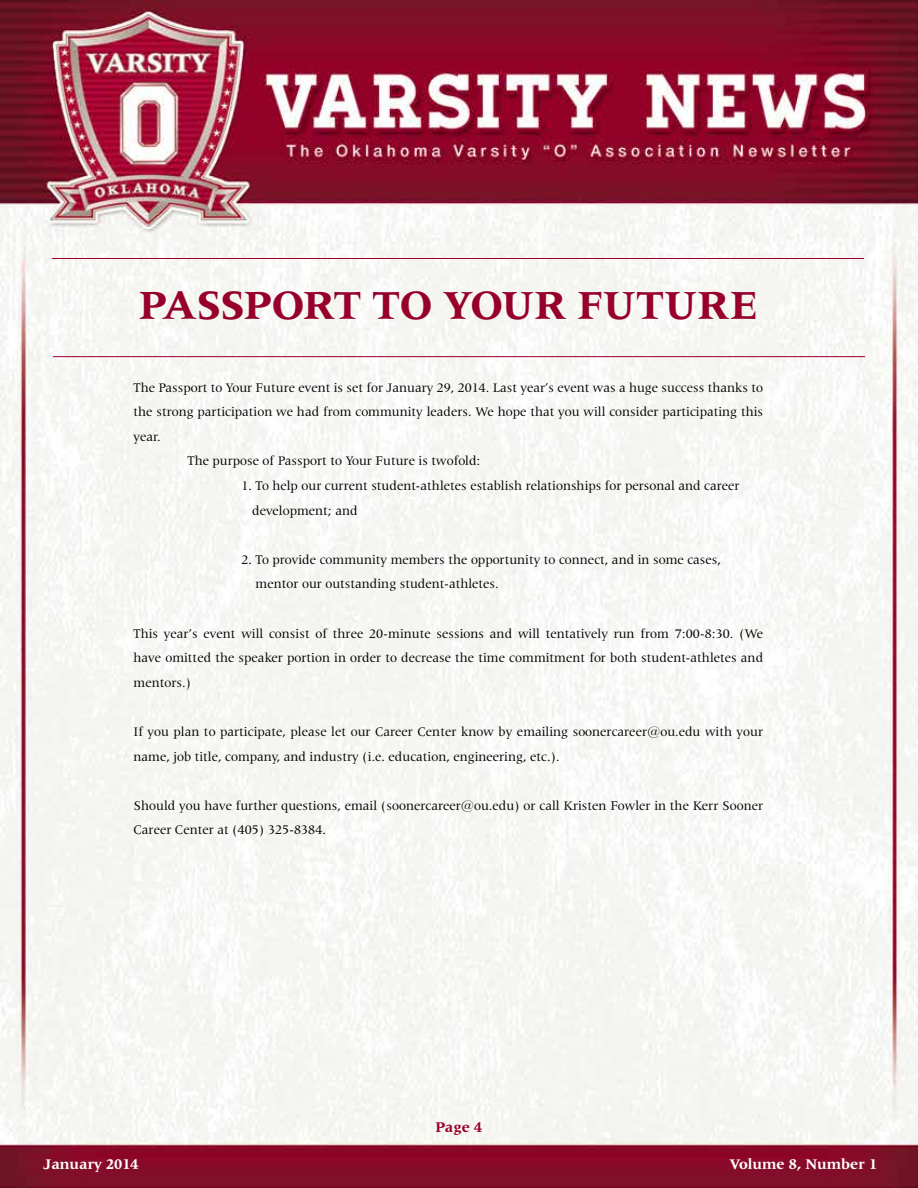
<style>
.page{position:relative;width:918px;height:1188px;background:#fff}
.page>*{position:absolute;margin:0;border:0;box-sizing:border-box;transform-origin:0 0}
.t1{font:700 42px "Latin 725 BT";letter-spacing:-.005em;color:#96002b}
.t2{font:700 15px "Latin 725 BT";color:#fff}
.t3{font:700 15px "Latin 725 BT";color:#96002b}
.t4{font:13.5px/24.6px "Latin 725 BT";color:#000}
</style>
<div class="page">
<img style="left:0;top:0;width:918px;height:1188px">
<hr style="left:53px;top:356px;width:812px;height:1px;background:#96002b">
<hr style="left:52px;top:258px;width:812px;height:1px;background:#96002b">
<h1 class="t1" style="left:139px;top:282px;width:620px">PASSPORT TO YOUR FUTURE</h1>
<p class="t4" style="left:134px;top:375px;width:631px">The Passport to Your Future event is set for January 29, 2014. Last year’s event was a huge success thanks to</p>
<p class="t4" style="left:134px;top:399px;width:631px">the strong participation we had from community leaders. We hope that you will consider participating this</p>
<p class="t4" style="left:134px;top:424px;width:28px">year.</p>
<p class="t4" style="left:188px;top:449px;width:295px">The purpose of Passport to Your Future is twofold:</p>
<p class="t4" style="left:252px;top:473px;width:489px;text-indent:-11px">1. To help our current student-athletes establish relationships for personal and career development; and</p>
<p class="t4" style="left:256px;top:547px;width:467px;text-indent:-14px">2. To provide community members the opportunity to connect, and in some cases, mentor our outstanding student-athletes.</p>
<p class="t4" style="left:134px;top:621px;width:631px;text-align:justify">This year’s event will consist of three 20-minute sessions and will tentatively run from 7:00-8:30. (We have omitted the speaker portion in order to decrease the time commitment for both student-athletes and mentors.)</p>
<p class="t4" style="left:134px;top:719px;width:631px">If you plan to participate, please let our Career Center know by emailing soonercareer@ou.edu with your name, job title, company, and industry (i.e. education, engineering, etc.).</p>
<p class="t4" style="left:134px;top:793px;width:631px">Should you have further questions, email (soonercareer@ou.edu) or call Kristen Fowler in the Kerr Sooner<br>Career Center at (405) 325-8384.</p>
<p class="t3" style="left:436px;top:1118px;width:48px">Page 4</p>
<p class="t2" style="left:43px;top:1156px;width:97px">January 2014</p>
<p class="t2" style="left:730px;top:1156px;width:149px">Volume 8, Number 1</p>
</div>
